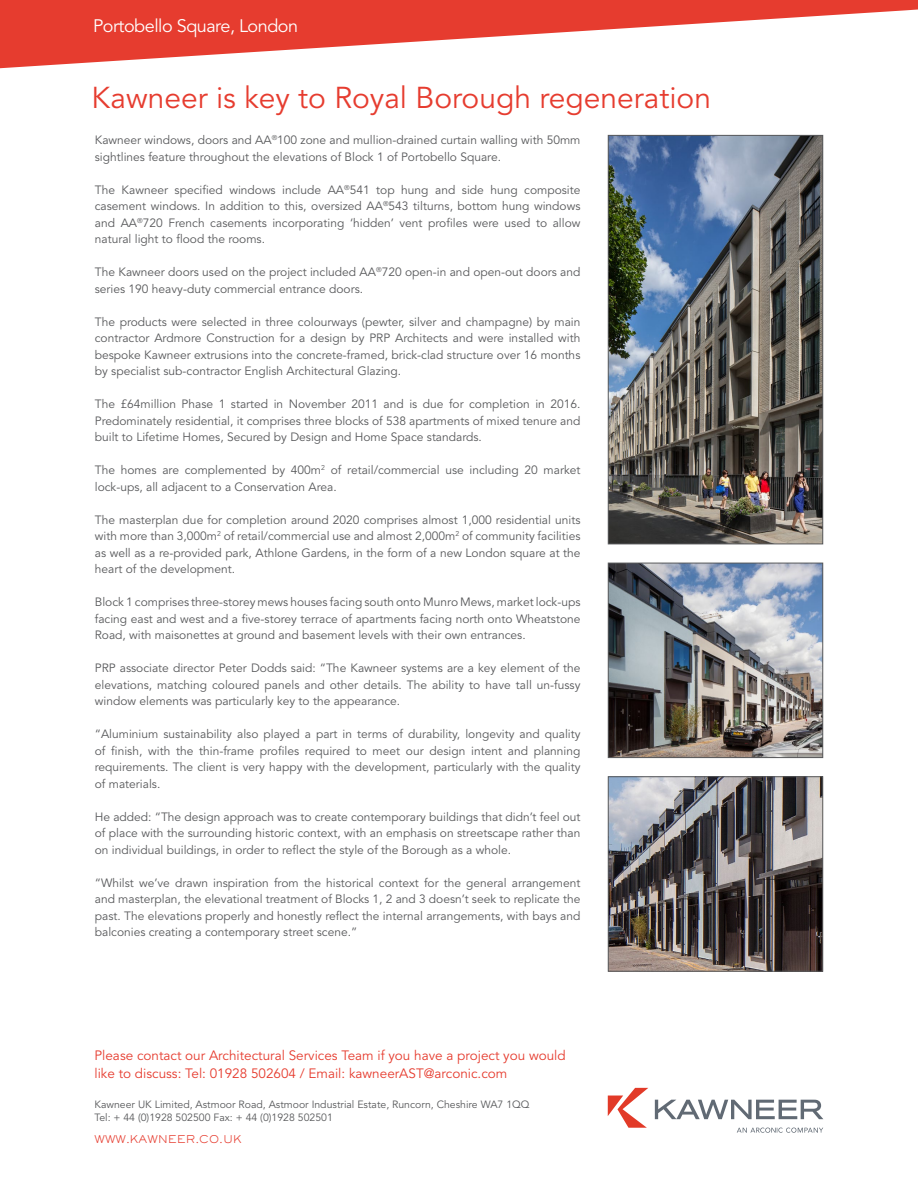
<style>
.page{position:relative;width:918px;height:1188px;background:#fff}
.page>*{position:absolute;margin:0;border:0;box-sizing:border-box;transform-origin:0 0}
.t1{font:30px "Avenir LT Std";color:#e63c2f}
.t2{font:18px "Avenir LT Std";letter-spacing:-.025em;color:#fff}
.t3{font:13.5px/18px "Avenir LT Std";color:#e63c2f}
.t4{font:12px/16.5px "Avenir LT Std";color:#58595b;text-align:justify}
.t5{font:10.5px/12.6px "Avenir LT Std";color:#58595b}
.t6{font:10.5px "Sackers Gothic Light AT";color:#e63c2f}
</style>
<div class="page">
<svg style="left:0;top:0;width:918px;height:68px;fill:#e63c2f"></svg>
<img style="left:610px;top:565px;width:211px;height:191px">
<div style="left:608px;top:563px;width:215px;height:195px;border:1px solid #58595b"></div>
<img style="left:610px;top:778px;width:211px;height:192px">
<div style="left:608px;top:776px;width:215px;height:196px;border:1px solid #58595b"></div>
<img style="left:610px;top:137px;width:211px;height:405px">
<div style="left:608px;top:135px;width:215px;height:409px;border:1px solid #58595b"></div>
<svg style="left:608px;top:1088px;width:40px;height:40px"></svg>
<svg style="left:655px;top:1100px;width:168px;height:19px"></svg>
<svg style="left:737px;top:1128px;width:86px;height:5px"></svg>
<h2 class="t2" style="left:93px;top:16px;width:207px">Portobello Square, London</h2>
<h1 class="t1" style="left:92px;top:80px;width:621px">Kawneer is key to Royal Borough regeneration</h1>
<p class="t4" style="left:95px;top:132px;width:487px">Kawneer windows, doors and AA<sup>®</sup>100 zone and mullion-drained curtain walling with 50mm sightlines feature throughout the elevations of Block 1 of Portobello Square.</p>
<p class="t4" style="left:95px;top:182px;width:487px">The Kawneer specified windows include AA<sup>®</sup>541 top hung and side hung composite casement windows. In addition to this, oversized AA<sup>®</sup>543 tilturns, bottom hung windows and AA<sup>®</sup>720 French casements incorporating ‘hidden’ vent profiles were used to allow natural light to flood the rooms.</p>
<p class="t4" style="left:95px;top:264px;width:487px">The Kawneer doors used on the project included AA<sup>®</sup>720 open-in and open-out doors and series 190 heavy-duty commercial entrance doors.</p>
<p class="t4" style="left:95px;top:314px;width:487px">The products were selected in three colourways (pewter, silver and champagne) by main contractor Ardmore Construction for a design by PRP Architects and were installed with bespoke Kawneer extrusions into the concrete-framed, brick-clad structure over 16 months by specialist sub-contractor English Architectural Glazing.</p>
<p class="t4" style="left:95px;top:396px;width:487px">The £64million Phase 1 started in November 2011 and is due for completion in 2016.<br>Predominately residential, it comprises three blocks of 538 apartments of mixed tenure and built to Lifetime Homes, Secured by Design and Home Space standards.</p>
<p class="t4" style="left:95px;top:462px;width:487px">The homes are complemented by 400m<sup>2</sup> of retail/commercial use including 20 market lock-ups, all adjacent to a Conservation Area.</p>
<p class="t4" style="left:95px;top:512px;width:487px">The masterplan due for completion around 2020 comprises almost 1,000 residential units with more than 3,000m<sup>2</sup> of retail/commercial use and almost 2,000m<sup>2</sup> of community facilities as well as a re-provided park, Athlone Gardens, in the form of a new London square at the heart of the development.</p>
<p class="t4" style="left:95px;top:594px;width:487px">Block 1 comprises three-storey mews houses facing south onto Munro Mews, market lock-ups facing east and west and a five-storey terrace of apartments facing north onto Wheatstone Road, with maisonettes at ground and basement levels with their own entrances.</p>
<p class="t4" style="left:95px;top:660px;width:487px">PRP associate director Peter Dodds said: “The Kawneer systems are a key element of the elevations, matching coloured panels and other details. The ability to have tall un-fussy window elements was particularly key to the appearance.</p>
<p class="t4" style="left:95px;top:726px;width:487px">“Aluminium sustainability also played a part in terms of durability, longevity and quality of finish, with the thin-frame profiles required to meet our design intent and planning requirements. The client is very happy with the development, particularly with the quality of materials.</p>
<p class="t4" style="left:95px;top:809px;width:487px">He added: “The design approach was to create contemporary buildings that didn’t feel out of place with the surrounding historic context, with an emphasis on streetscape rather than on individual buildings, in order to reflect the style of the Borough as a whole.</p>
<p class="t4" style="left:95px;top:875px;width:487px">“Whilst we’ve drawn inspiration from the historical context for the general arrangement and masterplan, the elevational treatment of Blocks 1, 2 and 3 doesn’t seek to replicate the past. The elevations properly and honestly reflect the internal arrangements, with bays and balconies creating a contemporary street scene.”</p>
<p class="t3" style="left:94px;top:1047px;width:473px">Please contact our Architectural Services Team if you have a project you would like to discuss: Tel: 01928 502604 / Email: kawneerAST@arconic.com</p>
<p class="t5" style="left:94px;top:1099px;width:437px">Kawneer UK Limited, Astmoor Road, Astmoor Industrial Estate, Runcorn, Cheshire WA7 1QQ<br>Tel: + 44 (0)1928 502500 Fax: + 44 (0)1928 502501</p>
<p class="t6" style="left:94px;top:1132px;width:149px">WWW.KAWNEER.CO.UK</p>
</div>
